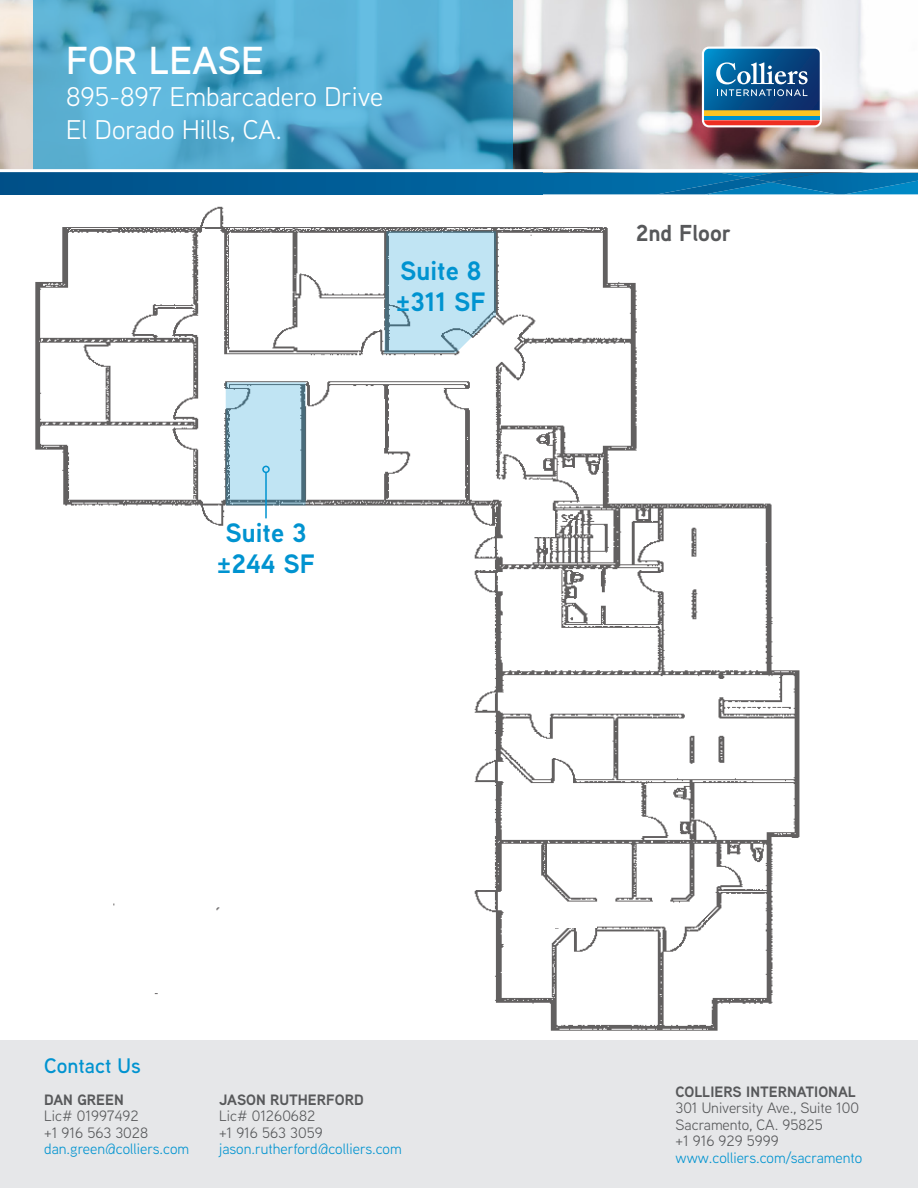
<style>
.page{position:relative;width:918px;height:1188px;background:#fff}
.page>*{position:absolute;margin:0;border:0;box-sizing:border-box;transform-origin:0 0}
.Property_Headline{font:600 39px "Aaux Next";color:#fff}
.Address{font:27px "Aaux Next";color:#fff}
.address{font:700 26.55px "Aaux Next";color:#0093d0}
.address-2{font:700 23.1px "Aaux Next";color:#57585a}
.Property{font:600 21px "Aaux Next";color:#0093d0}
.address-3{font:15px "Aaux Next";color:#57585a}
.contact{font:15px "Aaux Next";color:#0093d0}
.contact-2{font:15px "Aaux Next";color:#57585a}
.address-4{font:15px "Aaux Next";color:#0093d0}
.contact-3{font:700 15px "Aaux Next";color:#57585a}
.address-5{font:700 15px "Aaux Next";color:#57585a}
</style>
<div class="page">
<img style="left:0;top:194px;width:862px;height:837px">
<div style="left:308px;top:302px;width:50px;height:38px;background:#fff"></div>
<div style="left:543px;top:263px;width:50px;height:39px;background:#fff"></div>
<div style="left:550px;top:349px;width:51px;height:39px;background:#fff"></div>
<div style="left:543px;top:289px;width:71px;height:42px;background:#fff"></div>
<div style="left:550px;top:375px;width:71px;height:42px;background:#fff"></div>
<div style="left:0;top:524px;width:186px;height:99px;background:#fff"></div>
<div style="left:182px;top:580px;width:197px;height:99px;background:#fff"></div>
<div style="left:262px;top:861px;width:197px;height:99px;background:#fff"></div>
<div style="left:334px;top:399px;width:50px;height:49px;background:#fff"></div>
<div style="left:315px;top:410px;width:51px;height:56px;background:#fff"></div>
<div style="left:392px;top:394px;width:48px;height:49px;background:#fff"></div>
<div style="left:440px;top:417px;width:19px;height:26px;background:#fff"></div>
<div style="left:506px;top:511px;width:48px;height:26px;background:#fff"></div>
<div style="left:506px;top:629px;width:72px;height:38px;background:#fff"></div>
<div style="left:506px;top:890px;width:48px;height:42px;background:#fff"></div>
<div style="left:548px;top:917px;width:48px;height:11px;background:#fff"></div>
<div style="left:506px;top:792px;width:78px;height:43px;background:#fff"></div>
<div style="left:96px;top:260px;width:81px;height:41px;background:#fff"></div>
<div style="left:117px;top:350px;width:73px;height:41px;background:#fff"></div>
<div style="left:333px;top:356px;width:92px;height:22px;background:#fff"></div>
<div style="left:93px;top:448px;width:84px;height:43px;background:#fff"></div>
<div style="left:359px;top:305px;width:19px;height:26px;background:#fff"></div>
<div style="left:357px;top:325px;width:10px;height:11px;background:#fff"></div>
<div style="left:0;top:1040px;width:918px;height:148px;background:#e6e7e9"></div>
<img style="left:0;top:0;width:918px;height:173px">
<svg style="left:702px;top:47px;width:120px;height:80px;background:#4b7594"></svg>
<svg style="left:34px;top:0;width:479px;height:169px;background:#53aacf"></svg>
<svg style="left:384px;top:231px;width:112px;height:122px;background:#b7d9e7"></svg>
<hr style="left:265px;top:472px;width:2px;height:46px;background:#0093d0">
<img style="left:0;top:173px;width:721px;height:21px">
<img style="left:721px;top:173px;width:26px;height:5px">
<img style="left:821px;top:173px;width:97px;height:21px">
<img style="left:747px;top:173px;width:74px;height:9px">
<img style="left:771px;top:182px;width:66px;height:12px">
<img style="left:497px;top:178px;width:92px;height:16px">
<img style="left:657px;top:178px;width:114px;height:16px">
<hr style="left:0;top:169px;width:918px;height:3px;background:#fff">
<svg style="left:225px;top:382px;width:81px;height:123px;background:#aed2e1"></svg>
<p class="Property_Headline" style="left:66px;top:33px;width:199px">FOR LEASE</p>
<p class="Address" style="left:66px;top:79px;width:318px">895-897 Embarcadero Drive</p>
<p class="Address" style="left:66px;top:111px;width:218px">El Dorado Hills, CA.</p>
<p class="address" style="left:400px;top:252px;width:83px">Suite 8</p>
<p class="address" style="left:396px;top:283px;width:91px">±311 SF</p>
<p class="address" style="left:225px;top:514px;width:83px">Suite 3</p>
<p class="address" style="left:217px;top:545px;width:100px">±244 SF</p>
<p class="address-2" style="left:636px;top:216px;width:97px">2nd Floor</p>
<p class="Property" style="left:44px;top:1051px;width:98px">Contact Us</p>
<p class="contact-3" style="left:44px;top:1089px;width:81px">DAN GREEN</p>
<p class="contact-2" style="left:44px;top:1106px;width:96px">Lic# 01997492</p>
<p class="contact-2" style="left:44px;top:1122px;width:106px">+1 916 563 3028</p>
<p class="contact" style="left:44px;top:1139px;width:146px">dan.green@colliers.com</p>
<p class="contact-3" style="left:219px;top:1089px;width:146px">JASON RUTHERFORD</p>
<p class="contact-2" style="left:219px;top:1106px;width:98px">Lic# 01260682</p>
<p class="contact-2" style="left:219px;top:1122px;width:105px">+1 916 563 3059</p>
<p class="contact" style="left:219px;top:1139px;width:184px">jason.rutherford@colliers.com</p>
<p class="address-5" style="left:676px;top:1081px;width:182px">COLLIERS INTERNATIONAL</p>
<p class="address-3" style="left:676px;top:1098px;width:185px">301 University Ave., Suite 100</p>
<p class="address-3" style="left:676px;top:1114px;width:149px">Sacramento, CA. 95825</p>
<p class="address-3" style="left:676px;top:1131px;width:105px">+1 916 929 5999</p>
<p class="address-4" style="left:676px;top:1147px;width:188px">www.colliers.com/sacramento</p>
</div>
